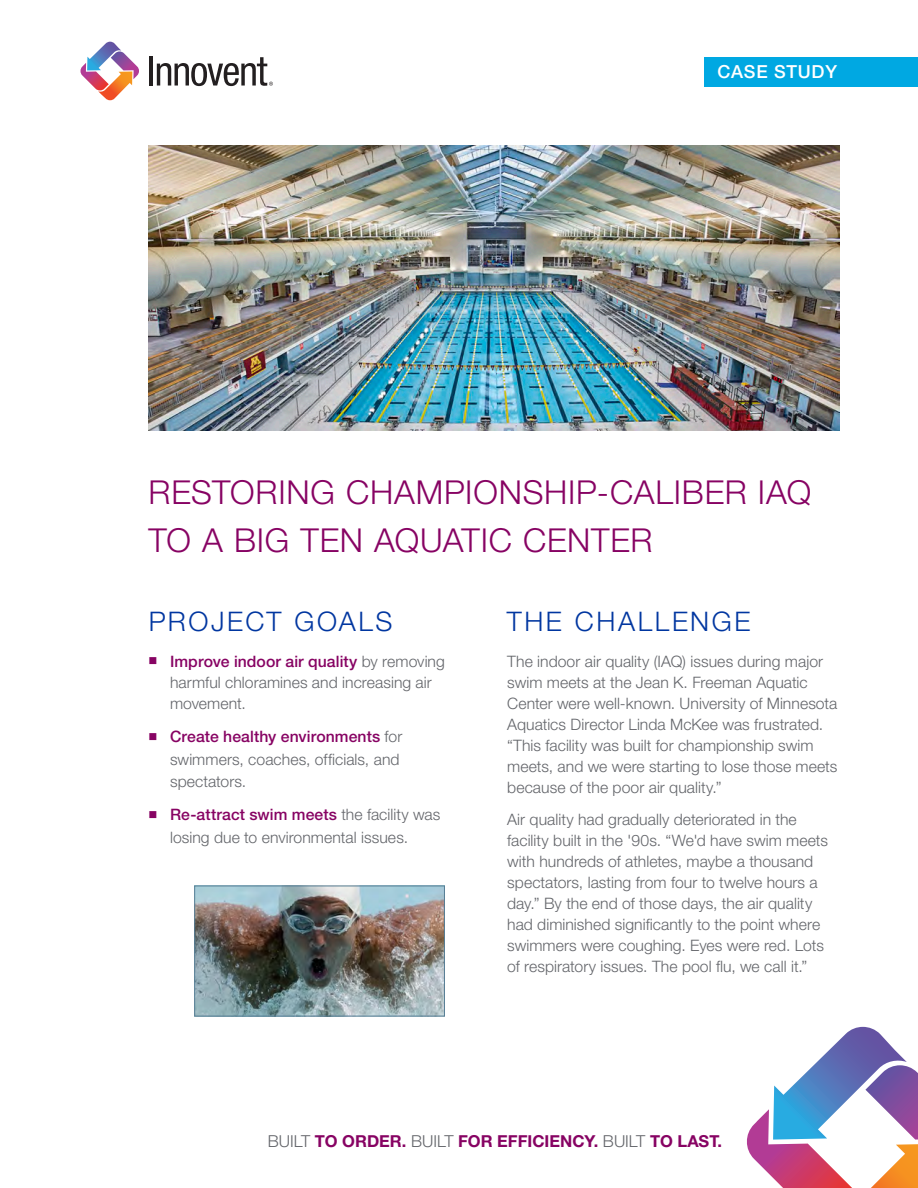
<style>
.page{position:relative;width:918px;height:1188px;background:#fff}
.page>*{position:absolute;margin:0;border:0;box-sizing:border-box;transform-origin:0 0}
.t1{font:300 33px/48px "Helvetica Neue LT Std";letter-spacing:.025em;color:#870363}
.Head1{font:300 27px "Helvetica Neue LT Std";letter-spacing:.095em;color:#0036a0}
.t2{font:500 18px "Helvetica Neue LT Std";letter-spacing:.04em;color:#fff}
.t3{font:700 16.5px "Helvetica Neue LT Std";color:#870363}
.Body{font:300 15.75px/21px "Helvetica Neue LT Std";letter-spacing:.005em;color:#63656a}
.Bullet{font:300 15.75px/22.5px "Helvetica Neue LT Std";letter-spacing:.005em;color:#63656a}
.s1{color:#870363}
.s2{font-weight:500;color:#870363}
.s3{font-weight:300;color:#63656a}
</style>
<div class="page">
<svg style="left:80px;top:42px;width:59px;height:59px"></svg>
<hr style="left:149px;top:56px;width:4px;height:30px;background:#231f20">
<svg style="left:157px;top:57px;width:116px;height:29px"></svg>
<svg style="left:747px;top:1027px;width:171px;height:161px"></svg>
<div style="left:705px;top:57px;width:213px;height:29px;background:#00a8e2"></div>
<img style="left:148px;top:146px;width:691px;height:284px">
<img style="left:196px;top:888px;width:247px;height:126px">
<div style="left:194px;top:886px;width:251px;height:130px;border:1px solid #577e95"></div>
<p class="t2" style="left:718px;top:61px;width:121px">CASE STUDY</p>
<p class="t1" style="left:148px;top:468px;width:664px">RESTORING CHAMPIONSHIP-CALIBER IAQ<br>TO A BIG TEN AQUATIC CENTER</p>
<p class="Head1" style="left:149px;top:605px;width:245px">PROJECT GOALS</p>
<p class="Head1" style="left:507px;top:605px;width:245px">THE CHALLENGE</p>
<p class="Body" style="left:507px;top:650px;width:332px">The indoor air quality (IAQ) issues during major swim meets at the Jean K. Freeman Aquatic Center were well-known. University of Minnesota Aquatics Director Linda McKee was frustrated. “This facility was built for championship swim meets, and we were starting to lose those meets because of the poor air quality.”</p>
<p class="Body" style="left:507px;top:808px;width:322px">Air quality had gradually deteriorated in the facility built in the '90s. “We'd have swim meets with hundreds of athletes, maybe a thousand spectators, lasting from four to twelve hours a day.” By the end of those days, the air quality had diminished significantly to the point where swimmers were coughing. Eyes were red. Lots of respiratory issues. The pool flu, we call it.”</p>
<p class="Bullet" style="left:170px;top:650px;width:276px;line-height:21px;text-indent:-22px"><span class="s1">■</span> <span class="s2">Improve indoor air quality</span> by removing harmful chloramines and increasing air movement.</p>
<p class="Bullet" style="left:170px;top:725px;width:234px;text-indent:-22px"><span class="s1">■</span> <span class="s2">Create healthy environments</span> for swimmers, coaches, officials, and spectators.</p>
<p class="Bullet" style="left:170px;top:803px;width:272px;text-indent:-22px"><span class="s1">■</span> <span class="s2">Re-attract swim meets</span> the facility was losing due to environmental issues.</p>
<p class="t3" style="left:268px;top:1131px;width:456px"><span class="s3">BUILT</span> TO ORDER. <span class="s3">BUILT</span> FOR EFFICIENCY. <span class="s3">BUILT</span> TO LAST.</p>
</div>
